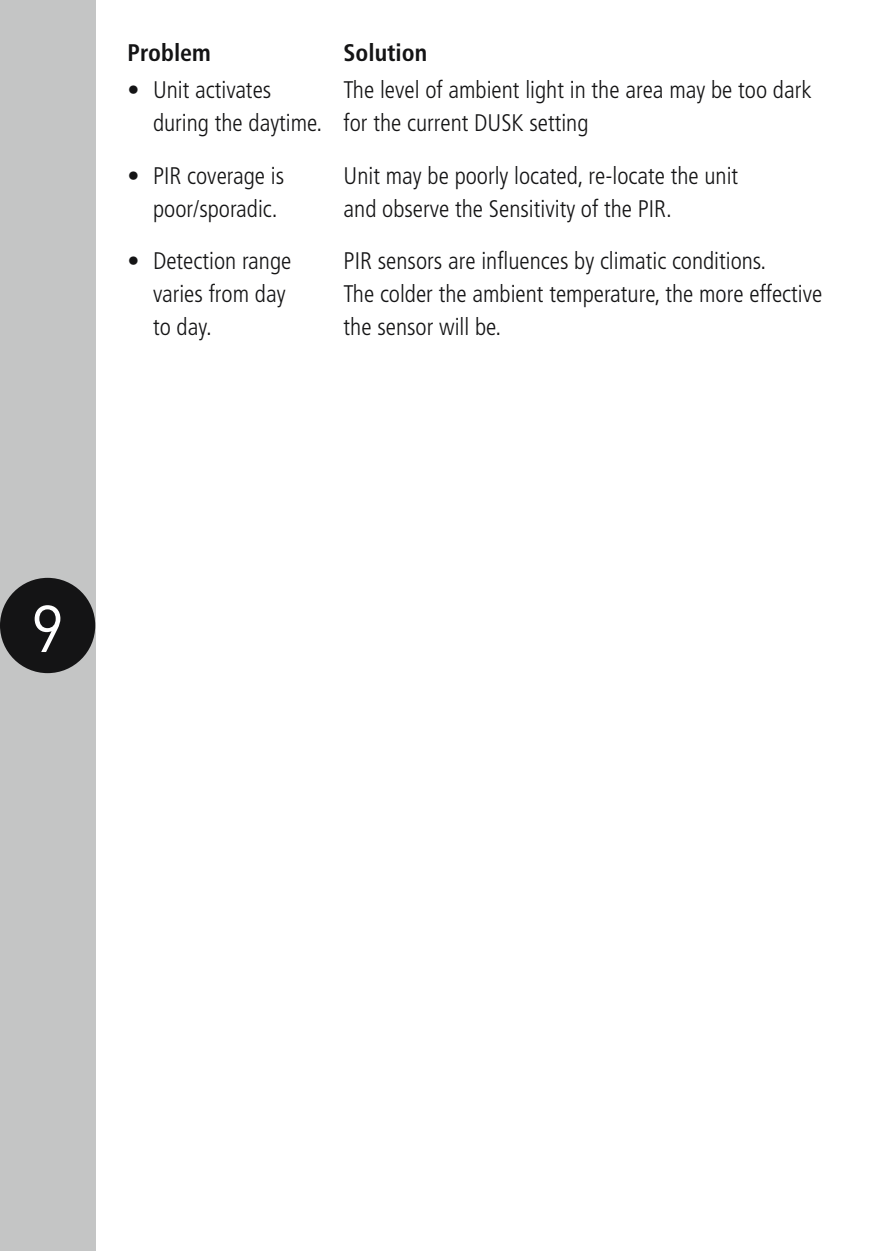
<style>
.page{position:relative;width:893px;height:1251px;background:#fff}
.page>*{position:absolute;margin:0;border:0;box-sizing:border-box;transform-origin:0 0}
.t1{font:65.1px "DIN";color:#fff}
.t2{font:300 condensed 24px/33px "Frutiger LT";color:#141415}
.t3{font:700 condensed 24px "Frutiger LT";color:#141415}
</style>
<div class="page">
<div style="left:0;top:0;width:95px;height:1250px;background:#c4c5c5"></div>
<hr style="left:892px;top:0;width:1px;height:1250px;background:#c4c5c5">
<div style="left:0;top:577px;width:95px;height:96px;background:#141415;border-radius:50%"></div>
<svg style="left:892px;top:577px;width:1px;height:96px"></svg>
<p class="t3" style="left:128px;top:38px;width:85px">Problem</p>
<p class="t2" style="left:153px;top:73px;width:171px;text-indent:-26px">• Unit activates during the daytime.</p>
<p class="t2" style="left:128px;top:159px;width:158px;text-align:right">• PIR coverage is poor/sporadic.</p>
<p class="t2" style="left:153px;top:244px;width:140px;text-indent:-26px">• Detection range varies from day to day.</p>
<p class="t3" style="left:344px;top:38px;width:85px">Solution</p>
<p class="t2" style="left:344px;top:73px;width:469px">The level of ambient light in the area may be too dark for the current DUSK setting</p>
<p class="t2" style="left:344px;top:159px;width:396px">Unit may be poorly located, re-locate the unit and observe the Sensitivity of the PIR.</p>
<p class="t2" style="left:344px;top:244px;width:480px">PIR sensors are influences by climatic conditions.<br>The colder the ambient temperature, the more effective the sensor will be.</p>
<h1 class="t1" style="left:31px;top:587px;width:36px">9</h1>
</div>
